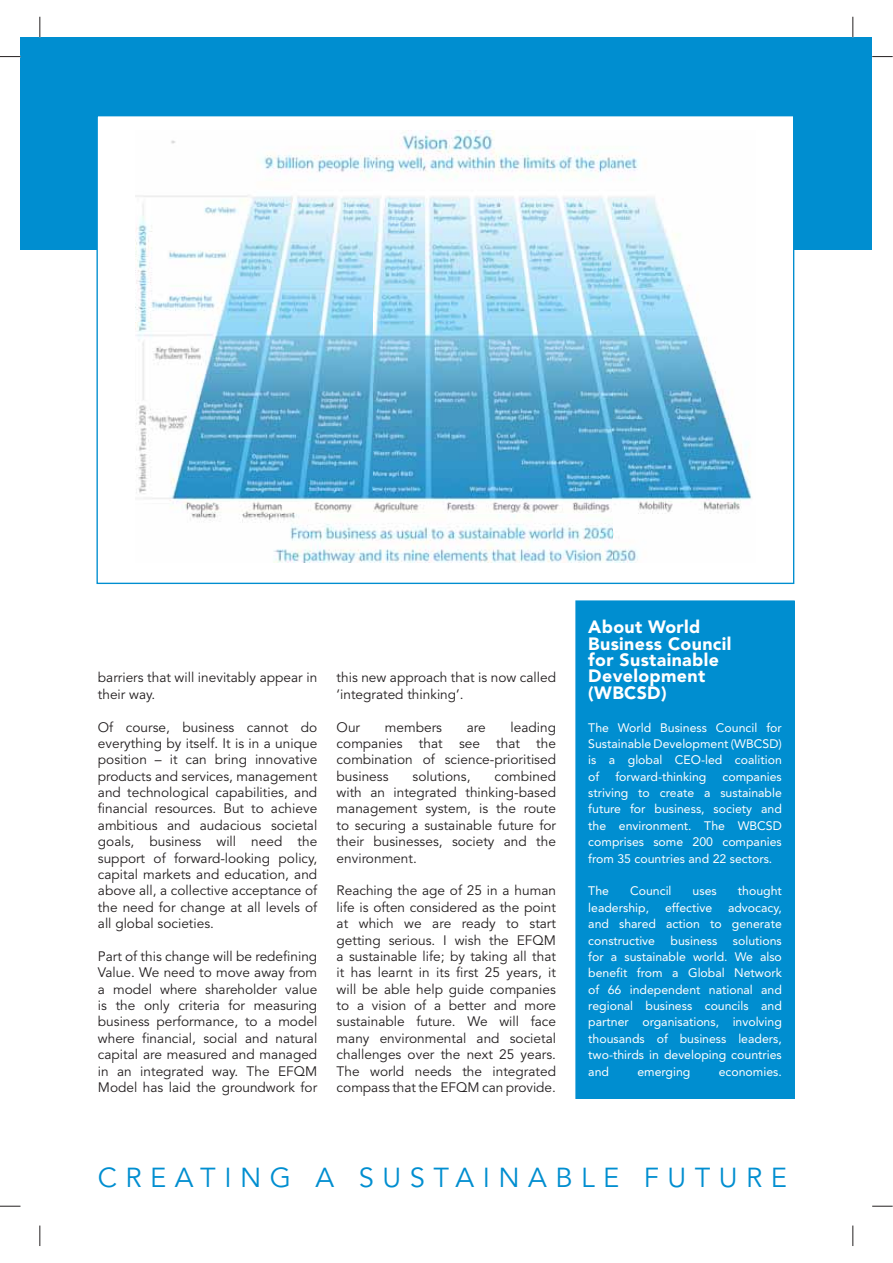
<style>
.page{position:relative;width:893px;height:1263px;background:#fff}
.page>*{position:absolute;margin:0;border:0;box-sizing:border-box;transform-origin:0 0}
.t1{font:27.3px "Avenir LT Std";letter-spacing:.31em;color:#008ed0}
.t2{font:900 17.7px/16.4px "Avenir LT Std";letter-spacing:.02em;color:#fff}
.t3{font:13.65px/16.4px "Avenir LT Std";color:#231f20;text-align:justify}
.t4{font:12.3px/16.4px "Avenir LT Std";color:#fff;text-align:justify}
</style>
<div class="page">
<div style="left:20px;top:37px;width:852px;height:213px;background:#008ed0"></div>
<div style="left:576px;top:601px;width:218px;height:497px;background:#008ed0"></div>
<div style="left:575px;top:600px;width:220px;height:499px;border:1px solid #008ed0"></div>
<div style="left:97px;top:116px;width:697px;height:467px;background:#fff"></div>
<img style="left:136px;top:130px;width:616px;height:433px">
<svg style="left:0;top:56px;width:20px;height:1px"></svg>
<svg style="left:872px;top:56px;width:21px;height:1px"></svg>
<svg style="left:0;top:1206px;width:20px;height:1px"></svg>
<svg style="left:872px;top:1206px;width:21px;height:1px"></svg>
<svg style="left:40px;top:17px;width:1px;height:20px"></svg>
<svg style="left:40px;top:1226px;width:1px;height:20px"></svg>
<svg style="left:852px;top:17px;width:1px;height:20px"></svg>
<svg style="left:852px;top:1226px;width:1px;height:20px"></svg>
<p class="t3" style="left:98px;top:671px;width:221px">barriers that will inevitably appear in their way.</p>
<p class="t3" style="left:98px;top:720px;width:221px">Of course, business cannot do everything by itself. It is in a unique position – it can bring innovative products and services, management and technological capabilities, and financial resources. But to achieve ambitious and audacious societal goals, business will need the support of forward-looking policy, capital markets and education, and above all, a collective acceptance of the need for change at all levels of all global societies.</p>
<p class="t3" style="left:98px;top:949px;width:221px">Part of this change will be redefining Value. We need to move away from a model where shareholder value is the only criteria for measuring business performance, to a model where financial, social and natural capital are measured and managed in an integrated way. The EFQM Model has laid the groundwork for</p>
<p class="t3" style="left:337px;top:671px;width:221px">this new approach that is now called ‘integrated thinking’.</p>
<p class="t3" style="left:337px;top:720px;width:25px">Our</p>
<p class="t3" style="left:385px;top:720px;width:59px">members</p>
<p class="t3" style="left:467px;top:720px;width:20px">are</p>
<p class="t3" style="left:337px;top:720px;width:221px;text-indent:174px">leading companies that see that the combination of science-prioritised business</p>
<p class="t3" style="left:337px;top:769px;width:221px;text-indent:158px">combined with an integrated thinking-based management system, is the route to securing a sustainable future for their businesses, society and the environment.</p>
<p class="t3" style="left:337px;top:884px;width:221px">Reaching the age of 25 in a human life is often considered as the point at which we are ready to start getting serious. I wish the EFQM a sustainable life; by taking all that it has learnt in its first 25 years, it will be able help guide companies to a vision of a better and more sustainable future. We will face many environmental and societal challenges over the next 25 years.<br>The world needs the integrated compass that the EFQM can provide.</p>
<p class="t3" style="left:413px;top:769px;width:59px">solutions,</p>
<p class="t2" style="left:588px;top:619px;width:145px">About World<br>Business Council for Sustainable<br>Development (WBCSD)</p>
<p class="t4" style="left:588px;top:720px;width:195px">The World Business Council for Sustainable Development (WBCSD) is a global CEO-led coalition of</p>
<p class="t4" style="left:615px;top:769px;width:93px">forward-thinking</p>
<p class="t4" style="left:588px;top:769px;width:195px;text-indent:134px">companies striving to create a sustainable future for business, society and the environment. The WBCSD comprises some 200 companies from 35 countries and 22 sectors.</p>
<p class="t4" style="left:588px;top:884px;width:22px">The</p>
<p class="t4" style="left:630px;top:884px;width:43px">Council</p>
<p class="t4" style="left:693px;top:884px;width:26px">uses</p>
<p class="t4" style="left:738px;top:884px;width:45px">thought</p>
<p class="t4" style="left:588px;top:900px;width:62px">leadership,</p>
<p class="t4" style="left:665px;top:900px;width:49px">effective</p>
<p class="t4" style="left:588px;top:900px;width:195px;text-indent:140px">advocacy, and shared action to generate constructive</p>
<p class="t4" style="left:588px;top:933px;width:195px;text-indent:145px">solutions for a sustainable world. We also benefit from a Global Network of 66 independent national and regional business councils and partner organisations, involving thousands of business leaders, two-thirds in developing countries and</p>
<p class="t4" style="left:671px;top:933px;width:48px">business</p>
<p class="t4" style="left:637px;top:1064px;width:55px">emerging</p>
<p class="t4" style="left:719px;top:1064px;width:65px">economies.</p>
<h1 class="t1" style="left:98px;top:1166px;width:690px">CREATING A SUSTAINABLE FUTURE</h1>
</div>
